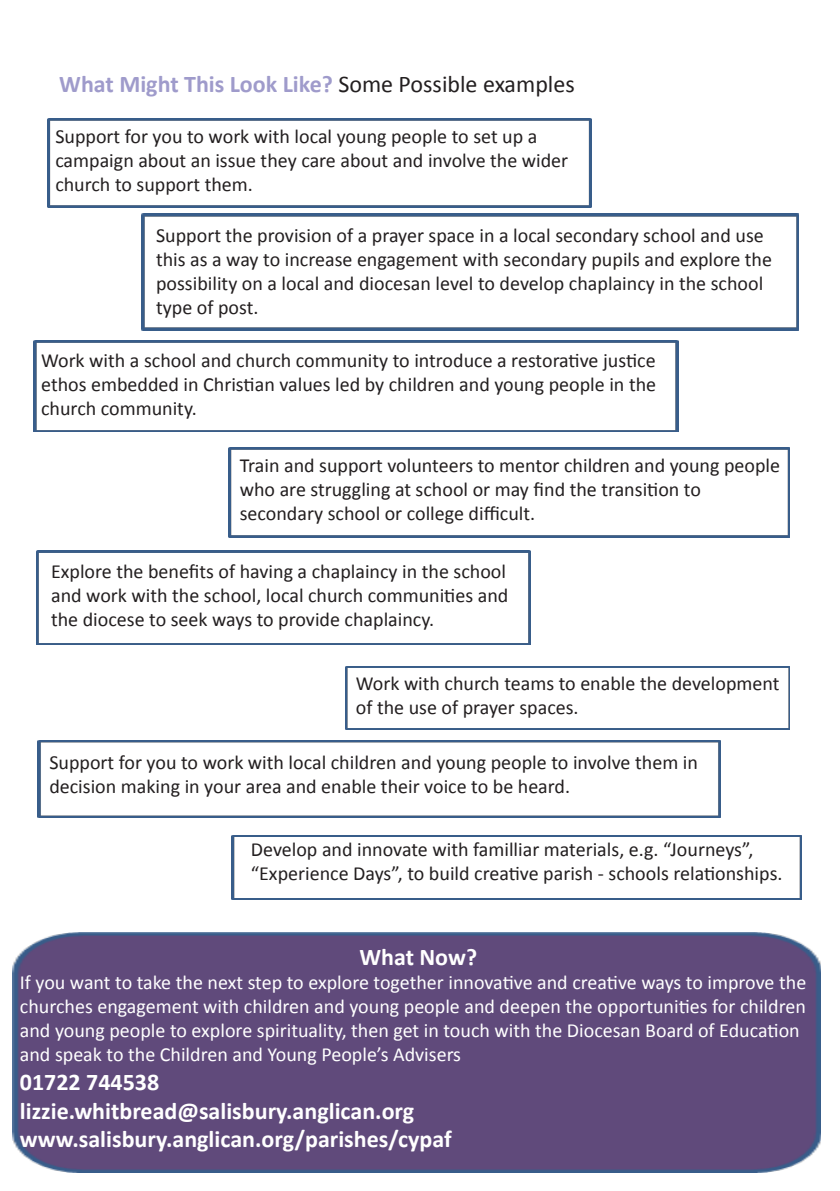
<style>
.page{position:relative;width:840px;height:1191px;background:#fff}
.page>*{position:absolute;margin:0;border:0;box-sizing:border-box;transform-origin:0 0}
.t1{font:700 24px "Calibri";color:#fff}
.t2{font:700 24px "Calibri";color:#9f9bcb}
.t3{font:20px/24px "Calibri";color:#231f20}
.t4{font:20px/24px "Calibri";color:#fff}
.s1{font-weight:400;color:#231f20}
</style>
<div class="page">
<div style="left:12px;top:932px;width:808px;height:240px;background:#604a7b"></div>
<img style="left:47px;top:118px;width:544px;height:89px">
<img style="left:141px;top:213px;width:657px;height:117px">
<img style="left:33px;top:341px;width:644px;height:91px">
<img style="left:229px;top:448px;width:560px;height:89px">
<img style="left:36px;top:550px;width:494px;height:94px">
<img style="left:345px;top:666px;width:444px;height:63px">
<img style="left:37px;top:740px;width:683px;height:77px">
<img style="left:232px;top:835px;width:569px;height:64px">
<p class="t2" style="left:59px;top:68px;width:516px">What Might This Look Like? <span class="s1">Some Possible examples</span></p>
<p class="t3" style="left:55px;top:124px;width:483px">Support for you to work with local young people to set up a</p>
<p class="t3" style="left:55px;top:148px;width:514px">campaign about an issue they care about and involve the wider church to support them.</p>
<p class="t3" style="left:156px;top:223px;width:617px">Support the provision of a prayer space in a local secondary school and use this as a way to increase engagement with secondary pupils and explore the possibility on a local and diocesan level to develop chaplaincy in the school type of post.</p>
<p class="t3" style="left:41px;top:348px;width:616px;text-align:justify">Work with a school and church community to introduce a restorative justice ethos embedded in Christian values led by children and young people in the church community.</p>
<p class="t3" style="left:240px;top:453px;width:541px">Train and support volunteers to mentor children and young people who are struggling at school or may find the transition to</p>
<p class="t3" style="left:240px;top:501px;width:297px">secondary school or college difficult.</p>
<p class="t3" style="left:51px;top:559px;width:458px;text-align:justify">Explore the benefits of having a chaplaincy in the school and work with the school, local church communities and the diocese to seek ways to provide chaplaincy.</p>
<p class="t3" style="left:355px;top:671px;width:425px">Work with church teams to enable the development of the use of prayer spaces.</p>
<p class="t3" style="left:49px;top:751px;width:649px">Support for you to work with local children and young people to involve them in decision making in your area and enable their voice to be heard.</p>
<p class="t3" style="left:251px;top:837px;width:504px">Develop and innovate with familliar materials, e.g. “Journeys”,</p>
<p class="t3" style="left:251px;top:861px;width:533px">“Experience Days”, to build creative parish - schools relationships.</p>
<p class="t1" style="left:359px;top:941px;width:119px">What Now?</p>
<p class="t4" style="left:20px;top:970px;width:787px">If you want to take the next step to explore together innovative and creative ways to improve the churches engagement with children and young people and deepen the opportunities for children and young people to explore spirituality, then get in touch with the Diocesan Board of Education and speak to the Children and Young People’s Advisers</p>
<p class="t1" style="left:20px;top:1066px;width:141px">01722 744538</p>
<p class="t1" style="left:20px;top:1095px;width:395px">lizzie.whitbread@salisbury.anglican.org</p>
<p class="t1" style="left:20px;top:1124px;width:433px">www.salisbury.anglican.org/parishes/cypaf</p>
</div>
